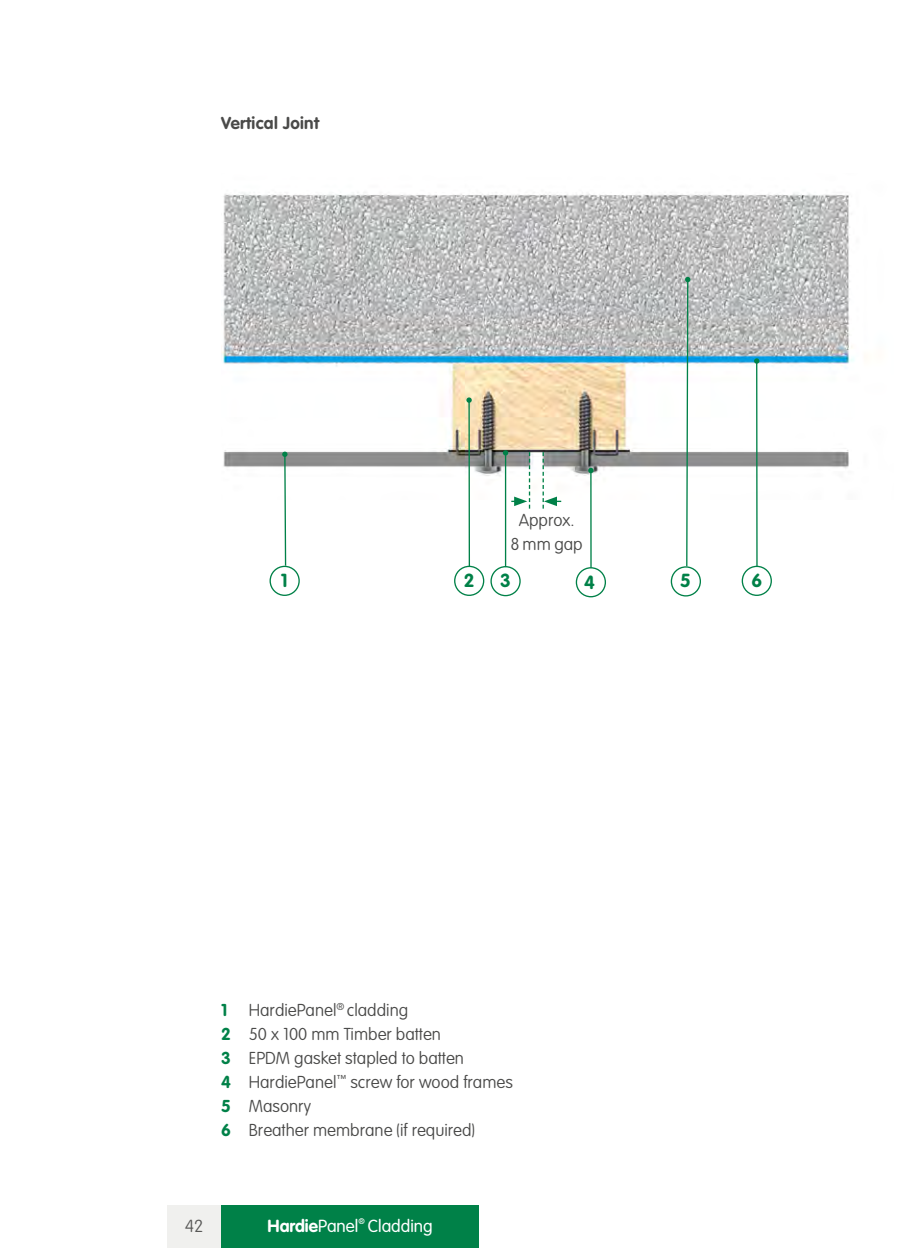
<style>
.page{position:relative;width:908px;height:1248px;background:#fff}
.page>*{position:absolute;margin:0;border:0;box-sizing:border-box;transform-origin:0 0}
.hoofdkop{font:700 18.6px "VAG Rounded Std";color:#008148}
.t1{font:700 17.2px "VAG Rounded Std";color:#fff}
.t2{font:300 17.2px "VAG Rounded Std";color:#fff}
.t3{font:100 17.2px "VAG Rounded Std";color:#575756}
.t4{font:100 17px "VAG Rounded Std";color:#4a4a49}
.Heading_2_-_8_5pt_Bo{font:700 17px "VAG Rounded Std";letter-spacing:.02em;color:#4a4a49}
.t5{font:700 17px "VAG Rounded Std";color:#008148}
.t6{font:300 8px "VAG Rounded Std";color:#fff}
.s1{font-weight:300}
</style>
<div class="page">
<img style="left:222px;top:192px;width:632px;height:308px">
<hr style="left:504px;top:453px;width:2px;height:114px;background:#008148">
<div style="left:490px;top:566px;width:30px;height:30px;border:1px solid #008148;border-radius:50%"></div>
<div style="left:454px;top:565px;width:30px;height:31px;border:1px solid #008148;border-radius:50%"></div>
<div style="left:741px;top:565px;width:30px;height:31px;border:1px solid #008148;border-radius:50%"></div>
<hr style="left:468px;top:400px;width:2px;height:166px;background:#008148">
<svg style="left:466px;top:397px;width:5px;height:6px"></svg>
<hr style="left:755px;top:361px;width:2px;height:205px;background:#008148">
<svg style="left:753px;top:358px;width:6px;height:5px"></svg>
<div style="left:269px;top:565px;width:30px;height:31px;border:1px solid #008148;border-radius:50%"></div>
<svg style="left:282px;top:451px;width:5px;height:116px"></svg>
<div style="left:575px;top:567px;width:30px;height:30px;border:1px solid #008148;border-radius:50%"></div>
<hr style="left:590px;top:470px;width:1px;height:98px;background:#008148">
<svg style="left:588px;top:468px;width:5px;height:5px"></svg>
<div style="left:670px;top:566px;width:30px;height:30px;border:1px solid #008148;border-radius:50%"></div>
<svg style="left:684px;top:277px;width:6px;height:290px"></svg>
<svg style="left:542px;top:452px;width:19px;height:56px"></svg>
<svg style="left:502px;top:450px;width:28px;height:58px"></svg>
<div style="left:167px;top:1205px;width:54px;height:42px;background:#f0f0ee"></div>
<div style="left:221px;top:1205px;width:258px;height:42px;background:#008148"></div>
<p class="Heading_2_-_8_5pt_Bo" style="left:221px;top:113px;width:99px">Vertical Joint</p>
<p class="t4" style="left:518px;top:510px;width:57px">Approx.</p>
<p class="t4" style="left:510px;top:534px;width:74px">8 mm gap</p>
<p class="hoofdkop" style="left:281px;top:569px;width:8px">1</p>
<p class="hoofdkop" style="left:463px;top:569px;width:12px">2</p>
<p class="hoofdkop" style="left:500px;top:569px;width:12px">3</p>
<p class="hoofdkop" style="left:584px;top:571px;width:12px">4</p>
<p class="hoofdkop" style="left:680px;top:569px;width:12px">5</p>
<p class="hoofdkop" style="left:751px;top:569px;width:12px">6</p>
<p class="t5" style="left:221px;top:999px;width:8px">1</p>
<p class="t5" style="left:221px;top:1023px;width:11px">2</p>
<p class="t5" style="left:221px;top:1047px;width:11px">3</p>
<p class="t5" style="left:221px;top:1071px;width:11px">4</p>
<p class="t5" style="left:221px;top:1095px;width:11px">5</p>
<p class="t5" style="left:221px;top:1119px;width:11px">6</p>
<p class="t4" style="left:249px;top:999px;width:161px">HardiePanel<sup>®</sup> cladding</p>
<p class="t4" style="left:249px;top:1023px;width:193px">50 x 100 mm Timber batten</p>
<p class="t4" style="left:249px;top:1047px;width:216px">EPDM gasket stapled to batten</p>
<p class="t4" style="left:249px;top:1071px;width:265px">HardiePanel<sup>™</sup> screw for wood frames</p>
<p class="t4" style="left:249px;top:1095px;width:64px">Masonry</p>
<p class="t4" style="left:249px;top:1119px;width:228px">Breather membrane (if required)</p>
<p class="t3" style="left:185px;top:1215px;width:20px">42</p>
<p class="t1" style="left:267px;top:1215px;width:92px">Hardie<span class="s1">Panel</span></p>
<p class="t6" style="left:358px;top:1216px;width:8px">®</p>
<p class="t2" style="left:368px;top:1216px;width:66px">Cladding</p>
</div>
